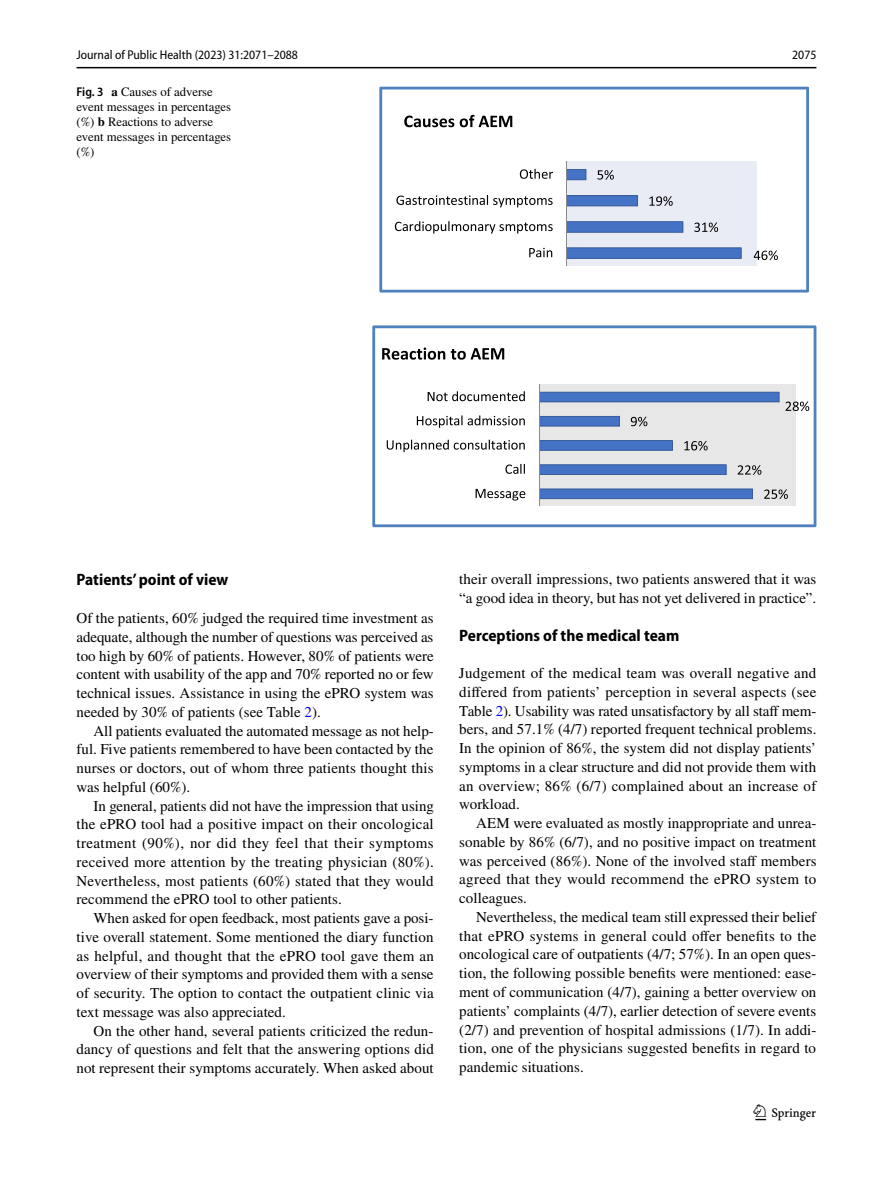
<style>
.page{position:relative;width:893px;height:1187px;background:#fff}
.page>*{position:absolute;margin:0;border:0;box-sizing:border-box;transform-origin:0 0}
.t1{font:22.5px "Springnew Regular 3";color:#000}
.t2{font:700 semi-condensed 16.5px "Myriad Pro";color:#000}
.t3{font:15px/18.8px "STIX";letter-spacing:.005em;color:#000;text-align:justify}
.t4{font:12.75px/15px "STIX";color:#000}
.t5{font:semi-condensed 12.75px "Myriad Pro";color:#000}
.s1{font-family:"Myriad Pro";font-weight:600;font-stretch:semi-condensed}
.s2{font-weight:700}
.s3{color:#00f}
</style>
<div class="page">
<hr style="left:77px;top:67px;width:739px;height:1px;background:#000">
<svg style="left:379px;top:87px;width:430px;height:205px"></svg>
<svg style="left:372px;top:325px;width:444px;height:202px"></svg>
<p class="t5" style="left:77px;top:48px;width:223px">Journal of Public Health (2023) 31:2071–2088</p>
<p class="t5" style="left:792px;top:48px;width:26px">2075</p>
<p class="t4" style="left:77px;top:85px;width:156px"><span class="s1">Fig. 3</span> <span class="s2">a</span> Causes of adverse event messages in percentages (%) <span class="s2">b</span> Reactions to adverse event messages in percentages (%)</p>
<p class="t2" style="left:77px;top:570px;width:153px">Patients’ point of view</p>
<p class="t3" style="left:77px;top:609px;width:359px">Of the patients, 60% judged the required time investment as adequate, although the number of questions was perceived as too high by 60% of patients. However, 80% of patients were content with usability of the app and 70% reported no or few technical issues. Assistance in using the ePRO system was needed by 30% of patients (see Table <span class="s3">2</span>).</p>
<p class="t3" style="left:77px;top:722px;width:359px;text-indent:17px">All patients evaluated the automated message as not help&shy;ful. Five patients remembered to have been contacted by the nurses or doctors, out of whom three patients thought this was helpful (60%).</p>
<p class="t3" style="left:77px;top:797px;width:359px;text-indent:17px">In general, patients did not have the impression that using the ePRO tool had a positive impact on their oncological treatment (90%), nor did they feel that their symptoms received more attention by the treating physician (80%).<br>Nevertheless, most patients (60%) stated that they would recommend the ePRO tool to other patients.</p>
<p class="t3" style="left:77px;top:909px;width:359px;text-indent:17px">When asked for open feedback, most patients gave a posi&shy;tive overall statement. Some mentioned the diary function as helpful, and thought that the ePRO tool gave them an overview of their symptoms and provided them with a sense of security. The option to contact the outpatient clinic via text message was also appreciated.</p>
<p class="t3" style="left:77px;top:1022px;width:359px;text-indent:17px">On the other hand, several patients criticized the redun&shy;dancy of questions and felt that the answering options did not represent their symptoms accurately. When asked about</p>
<p class="t3" style="left:459px;top:571px;width:359px">their overall impressions, two patients answered that it was “a good idea in theory, but has not yet delivered in practice”.</p>
<p class="t2" style="left:459px;top:625px;width:222px">Perceptions of the medical team</p>
<p class="t3" style="left:459px;top:664px;width:359px">Judgement of the medical team was overall negative and differed from patients’ perception in several aspects (see Table <span class="s3">2</span>). Usability was rated unsatisfactory by all staff mem&shy;bers, and 57.1% (4/7) reported frequent technical problems.<br>In the opinion of 86%, the system did not display patients’ symptoms in a clear structure and did not provide them with an overview; 86% (6/7) complained about an increase of workload.</p>
<p class="t3" style="left:459px;top:814px;width:359px;text-indent:17px">AEM were evaluated as mostly inappropriate and unrea&shy;sonable by 86% (6/7), and no positive impact on treatment was perceived (86%). None of the involved staff members agreed that they would recommend the ePRO system to colleagues.</p>
<p class="t3" style="left:459px;top:908px;width:359px;text-indent:17px">Nevertheless, the medical team still expressed their belief that ePRO systems in general could offer benefits to the oncological care of outpatients (4/7; 57%). In an open ques&shy;tion, the following possible benefits were mentioned: ease&shy;ment of communication (4/7), gaining a better overview on patients’ complaints (4/7), earlier detection of severe events (2/7) and prevention of hospital admissions (1/7). In addi&shy;tion, one of the physicians suggested benefits in regard to pandemic situations.</p>
<h1 class="t1" style="left:755px;top:1104px;width:62px">1 3</h1>
</div>
